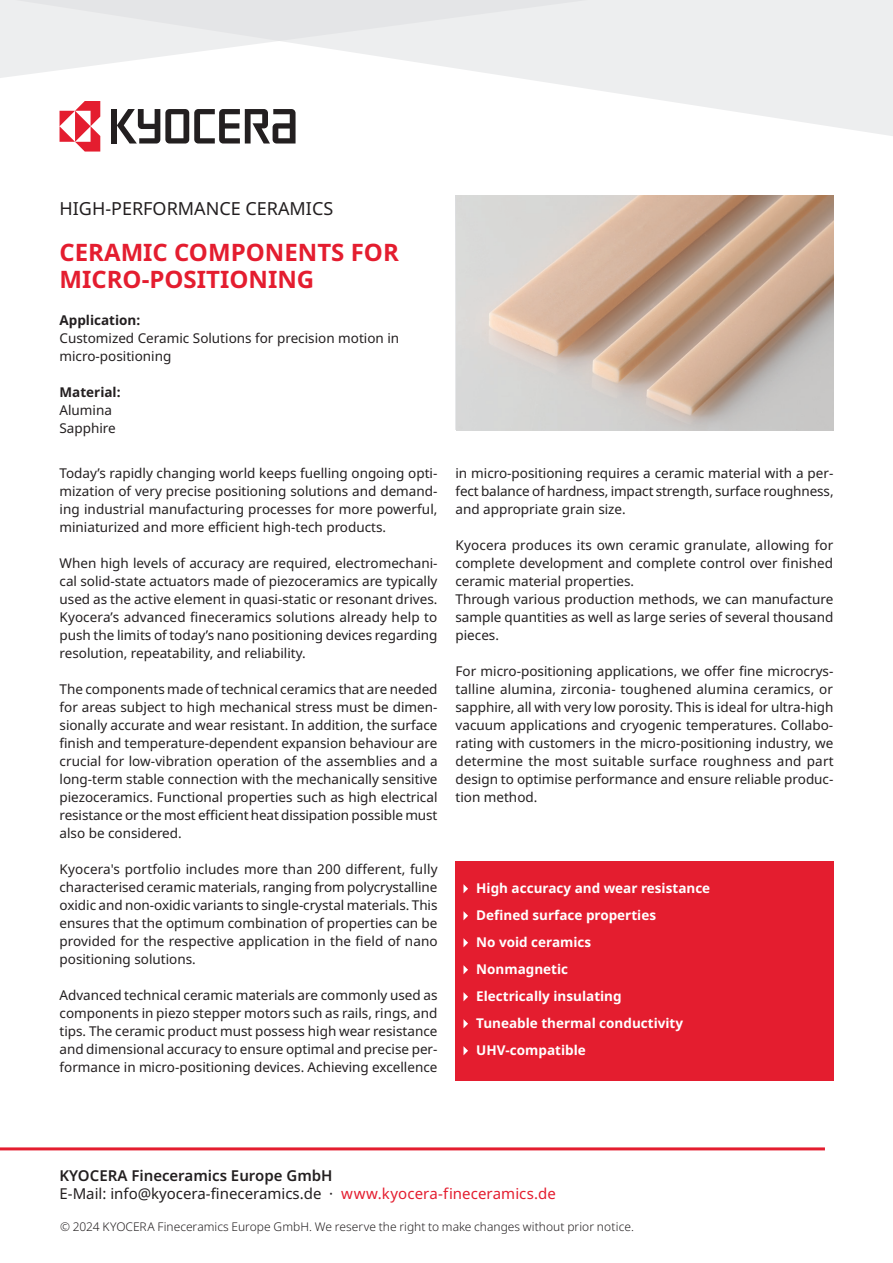
<style>
.page{position:relative;width:893px;height:1263px;background:#fff}
.page>*{position:absolute;margin:0;border:0;box-sizing:border-box;transform-origin:0 0}
.t1{font:700 24px/27px "Noto Sans";color:#e41d2f}
.t2{font:18px "Noto Sans";color:#231f20}
.t3{font:15px/18px "Noto Sans";color:#231f20}
.t4{font:13.5px/18px "Noto Sans";color:#231f20;text-align:justify}
.t5{font:700 13.5px/27px "Noto Sans";color:#fff}
.t6{font:700 13.5px "Noto Sans";color:#231f20}
.t7{font:300 12px "Noto Sans";color:#231f20}
.s1{font-weight:600}
.s2{color:#e41d2f}
</style>
<div class="page">
<svg style="left:59px;top:81px;width:834px;height:60px"></svg>
<svg style="left:0;top:0;width:893px;height:81px;fill:#edeeef"></svg>
<div style="left:111px;top:109px;width:5px;height:35px;background:#231f20"></div>
<svg style="left:117px;top:109px;width:179px;height:35px"></svg>
<svg style="left:60px;top:101px;width:40px;height:51px"></svg>
<hr style="left:0;top:1147px;width:825px;height:3px;background:#e41d2f">
<div style="left:455px;top:861px;width:378px;height:219px;background:#e41d2f"></div>
<svg style="left:463px;top:884px;width:5px;height:9px"></svg>
<svg style="left:463px;top:911px;width:5px;height:9px"></svg>
<svg style="left:463px;top:938px;width:5px;height:9px"></svg>
<svg style="left:463px;top:965px;width:5px;height:9px"></svg>
<svg style="left:463px;top:992px;width:5px;height:9px"></svg>
<svg style="left:463px;top:1019px;width:5px;height:9px"></svg>
<svg style="left:463px;top:1046px;width:5px;height:9px"></svg>
<img style="left:456px;top:196px;width:377px;height:234px">
<h2 class="t2" style="left:60px;top:196px;width:275px">HIGH-PERFORMANCE CERAMICS</h2>
<h1 class="t1" style="left:60px;top:239px;width:341px">CERAMIC COMPONENTS FOR<br>MICRO-POSITIONING</h1>
<p class="t6" style="left:60px;top:310px;width:82px">Application:</p>
<p class="t4" style="left:60px;top:329px;width:341px">Customized Ceramic Solutions for precision motion in micro-positioning</p>
<p class="t6" style="left:60px;top:382px;width:63px">Material:</p>
<p class="t4" style="left:60px;top:401px;width:58px">Alumina<br>Sapphire</p>
<p class="t4" style="left:60px;top:464px;width:379px">Today’s rapidly changing world keeps fuelling ongoing opti&shy;mization of very precise positioning solutions and demand&shy;ing industrial manufacturing processes for more powerful, miniaturized and more efficient high-tech products.</p>
<p class="t4" style="left:60px;top:554px;width:379px">When high levels of accuracy are required, electromechani&shy;cal solid-state actuators made of piezoceramics are typically used as the active element in quasi-static or resonant drives.<br>Kyocera’s advanced fineceramics solutions already help to push the limits of today’s nano positioning devices regarding resolution, repeatability, and reliability.</p>
<p class="t4" style="left:60px;top:680px;width:380px">The components made of technical ceramics that are needed for areas subject to high mechanical stress must be dimen&shy;sionally accurate and wear resistant. In addition, the surface finish and temperature-dependent expansion behaviour are crucial for low-vibration operation of the assemblies and a long-term stable connection with the mechanically sensitive piezoceramics. Functional properties such as high electrical resistance or the most efficient heat dissipation possible must also be considered.</p>
<p class="t4" style="left:60px;top:860px;width:380px">Kyocera's portfolio includes more than 200 different, fully characterised ceramic materials, ranging from polycrystalline oxidic and non-oxidic variants to single-crystal materials. This ensures that the optimum combination of properties can be provided for the respective application in the field of nano positioning solutions.</p>
<p class="t4" style="left:60px;top:986px;width:379px">Advanced technical ceramic materials are commonly used as components in piezo stepper motors such as rails, rings, and tips. The ceramic product must possess high wear resistance and dimensional accuracy to ensure optimal and precise per&shy;formance in micro-positioning devices. Achieving excellence</p>
<p class="t4" style="left:455px;top:464px;width:380px">in micro-positioning requires a ceramic material with a per&shy;fect balance of hardness, impact strength, surface roughness, and appropriate grain size.</p>
<p class="t4" style="left:455px;top:536px;width:380px;text-align:left">Kyocera produces its own ceramic granulate, allowing for complete development and complete control over finished ceramic material properties.<br>Through various production methods, we can manufacture sample quantities as well as large series of several thousand pieces.</p>
<p class="t4" style="left:455px;top:662px;width:380px">For micro-positioning applications, we offer fine microcrys&shy;talline alumina, zirconia- toughened alumina ceramics, or sapphire, all with very low porosity. This is ideal for ultra-high vacuum applications and cryogenic temperatures. Collabo&shy;rating with customers in the micro-positioning industry, we determine the most suitable surface roughness and part design to optimise performance and ensure reliable produc&shy;tion method.</p>
<p class="t5" style="left:476px;top:875px;width:235px">High accuracy and wear resistance<br>Defined surface properties<br>No void ceramics<br>Nonmagnetic<br>Electrically insulating<br>Tuneable thermal conductivity<br>UHV-compatible</p>
<p class="t3" style="left:60px;top:1167px;width:498px"><span class="s1">KYOCERA Fineceramics Europe GmbH<br></span>E-Mail: info@kyocera-fineceramics.de · <span class="s2">www.kyocera-fineceramics.de</span></p>
<p class="t7" style="left:60px;top:1218px;width:575px">© 2024 KYOCERA Fineceramics Europe GmbH. We reserve the right to make changes without prior notice.</p>
</div>
